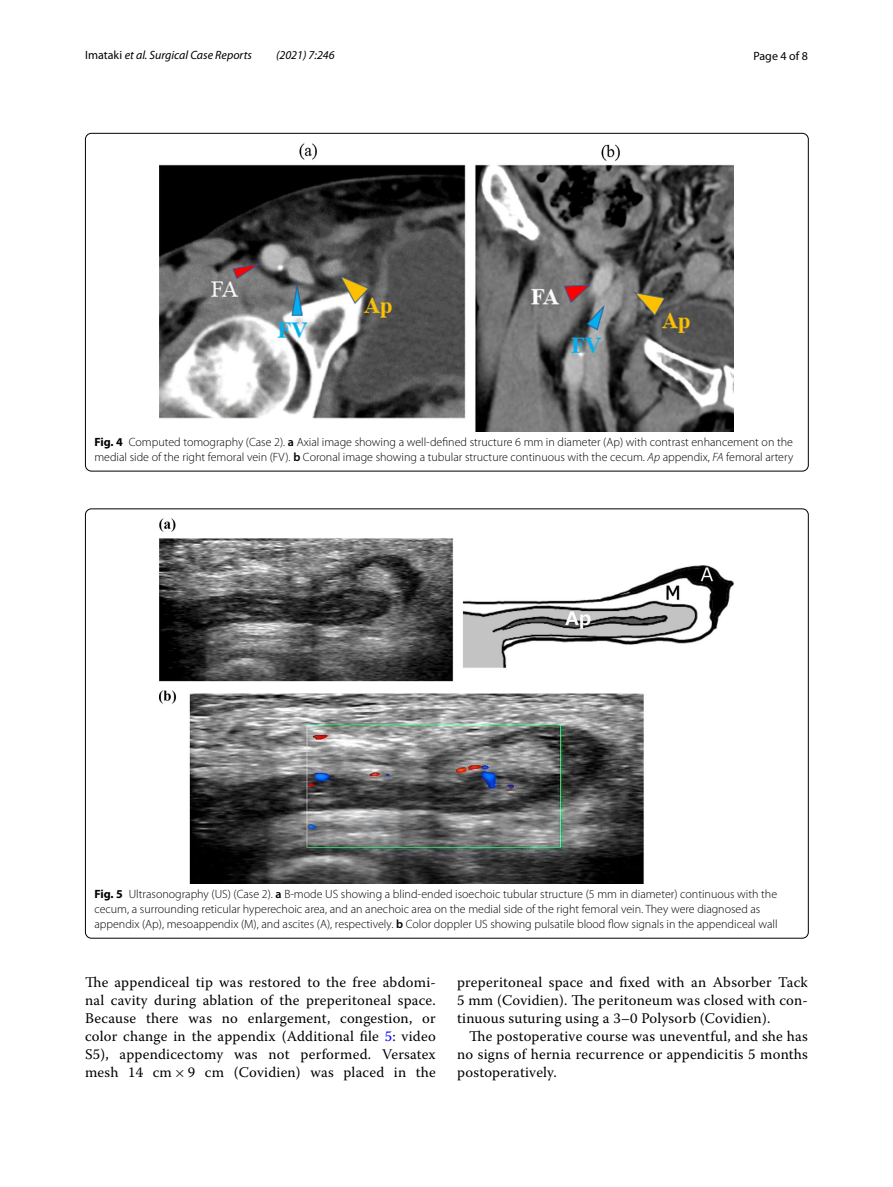
<style>
.page{position:relative;width:893px;height:1187px;background:#fff}
.page>*{position:absolute;margin:0;border:0;box-sizing:border-box;transform-origin:0 0}
.t1{font:14.7px/18px "Warnock Pro";letter-spacing:.015em;color:#000;text-align:justify}
.t2{font:300 12px/15px "Myriad Pro";color:#000}
.t3{font:italic 12px "Myriad Pro";color:#000}
.t4{font:12px "Myriad Pro";color:#000}
.s1{font-style:normal}
.s2{font-weight:700}
.s3{font-weight:600}
.s4{font-style:italic}
.s5{color:#00f}
.s6{font-family:"MTSY"}
</style>
<div class="page">
<img style="left:160px;top:143px;width:574px;height:288px">
<img style="left:160px;top:518px;width:574px;height:365px">
<p class="t3" style="left:85px;top:48px;width:168px"><span class="s1">Imataki</span> et al. Surgical Case Reports</p>
<p class="t3" style="left:276px;top:48px;width:60px">(2021) 7:246</p>
<p class="t4" style="left:753px;top:48px;width:56px">Page 4 of 8</p>
<p class="t2" style="left:94px;top:435px;width:700px"><span class="s2">Fig. 4</span> Computed tomography (Case 2). <span class="s3">a</span> Axial image showing a well-defined structure 6 mm in diameter (Ap) with contrast enhancement on the medial side of the right femoral vein (FV). <span class="s3">b</span> Coronal image showing a tubular structure continuous with the cecum. <span class="s4">Ap</span> appendix, <span class="s4">FA</span> femoral artery</p>
<p class="t2" style="left:94px;top:887px;width:685px"><span class="s2">Fig. 5</span> Ultrasonography (US) (Case 2). <span class="s3">a</span> B-mode US showing a blind-ended isoechoic tubular structure (5 mm in diameter) continuous with the cecum, a surrounding reticular hyperechoic area, and an anechoic area on the medial side of the right femoral vein. They were diagnosed as appendix (Ap), mesoappendix (M), and ascites (A), respectively. <span class="s3">b</span> Color doppler US showing pulsatile blood flow signals in the appendiceal wall</p>
<p class="t1" style="left:85px;top:973px;width:352px">The appendiceal tip was restored to the free abdomi&shy;nal cavity during ablation of the preperitoneal space.<br>Because there was no enlargement, congestion, or color change in the appendix (Additional file <span class="s5">5</span>: video S5), appendicectomy was not performed. Versatex mesh 14 cm <span class="s6">×</span>9 cm (Covidien) was placed in the</p>
<p class="t1" style="left:457px;top:973px;width:352px">preperitoneal space and fixed with an Absorber Tack 5 mm (Covidien). The peritoneum was closed with con&shy;tinuous suturing using a 3–0 Polysorb (Covidien).</p>
<p class="t1" style="left:457px;top:1027px;width:352px;text-indent:12px">The postoperative course was uneventful, and she has no signs of hernia recurrence or appendicitis 5 months postoperatively.</p>
</div>
